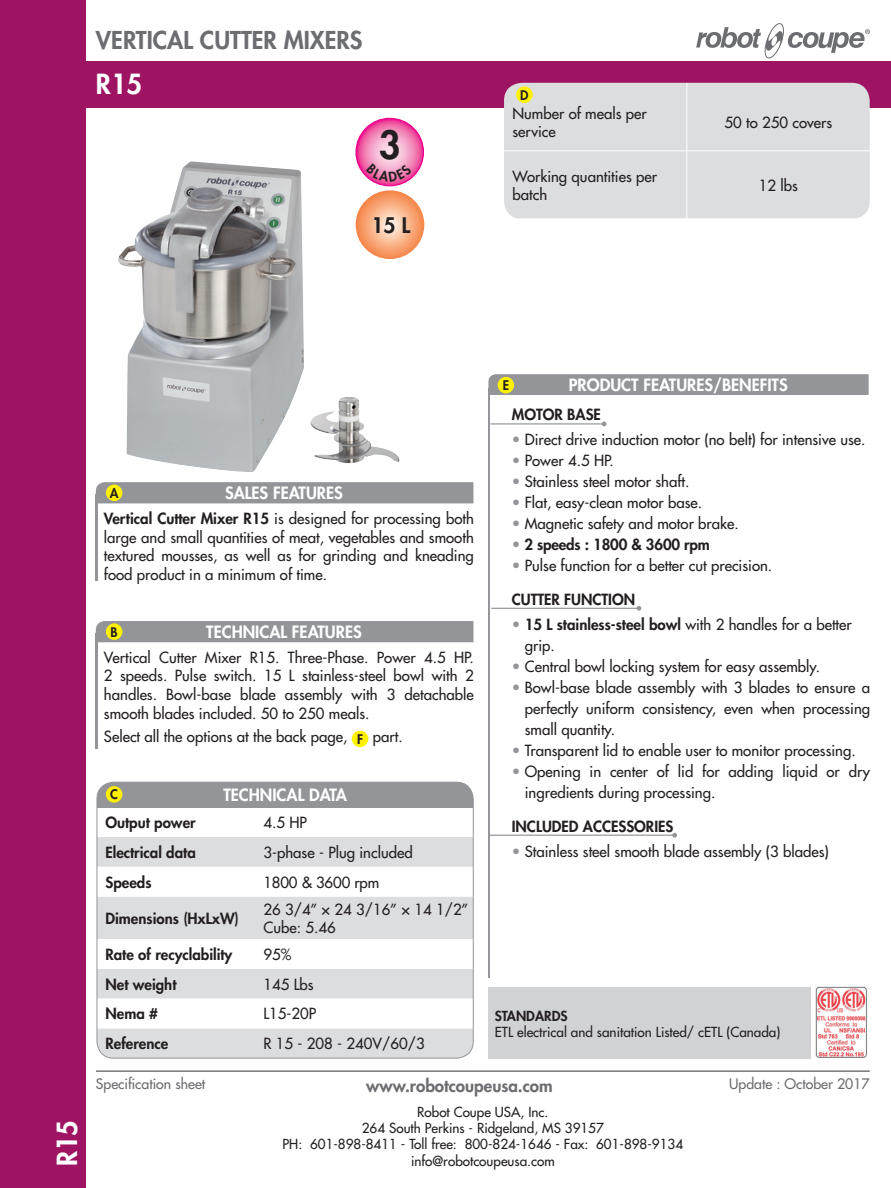
<style>
.page{position:relative;width:891px;height:1188px;background:#fff}
.page>*{position:absolute;margin:0;border:0;box-sizing:border-box;transform-origin:0 0}
.t1{font:800 37.95px "Futura";color:#231f20}
.t2{font:800 27px "Futura";color:#fff}
.t3{font:800 24px "Futura";color:#6c6d70}
.t4{font:800 20.85px "Futura";color:#231f20}
.t5{font:800 16.95px "Futura";color:#6c6d70}
.t6{font:800 16.5px "Futura";color:#fff}
.t7{font:15px/18.8px "Futura";color:#231f20}
.t8{font:800 15px "Futura";color:#231f20}
.t9{font:14.1px "Futura";color:#6c6d70}
.t10{font:13.5px/16.2px "Futura";color:#231f20;text-align:center}
.t11{font:800 13.5px "Futura";color:#231f20}
.t12{font:800 12.9px "Futura";color:#231f20}
.s1{color:#939598}
.s2{font-weight:400;color:#939598}
.s3{font-weight:800}
</style>
<div class="page">
<div style="left:0;top:0;width:85px;height:1188px;background:#9e1462"></div>
<div style="left:63px;top:61px;width:828px;height:46px;background:#9e1462"></div>
<svg style="left:696px;top:23px;width:174px;height:35px"></svg>
<div style="left:504px;top:83px;width:366px;height:136px;background:#dcdddf"></div>
<hr style="left:687px;top:83px;width:1px;height:68px;background:#fff">
<hr style="left:504px;top:151px;width:183px;height:1px;background:#fff">
<hr style="left:687px;top:151px;width:183px;height:1px;background:#fff">
<hr style="left:687px;top:151px;width:1px;height:68px;background:#fff">
<div style="left:516px;top:86px;width:17px;height:17px;background:#fff101;border-radius:50%"></div>
<div style="left:488px;top:374px;width:381px;height:21px;background:#939598"></div>
<div style="left:498px;top:377px;width:16px;height:16px;background:#fff101;border-radius:50%"></div>
<hr style="left:491px;top:608px;width:148px;height:1px;background:#939598">
<svg style="left:637px;top:606px;width:4px;height:5px"></svg>
<hr style="left:490px;top:835px;width:185px;height:1px;background:#939598">
<svg style="left:672px;top:833px;width:5px;height:5px"></svg>
<hr style="left:490px;top:423px;width:114px;height:2px;background:#939598">
<svg style="left:602px;top:422px;width:4px;height:4px"></svg>
<svg style="left:356px;top:118px;width:67px;height:68px;background:#f285ba"></svg>
<div style="left:355px;top:118px;width:69px;height:68px;border:1px solid #ed028c;border-radius:50%"></div>
<img style="left:310px;top:397px;width:90px;height:66px">
<svg style="left:356px;top:190px;width:68px;height:69px;background:#f8ab7e"></svg>
<hr style="left:96px;top:494px;width:2px;height:87px;background:#939598">
<div style="left:96px;top:482px;width:377px;height:21px;background:#939598"></div>
<div style="left:106px;top:485px;width:16px;height:16px;background:#fff101;border-radius:50%"></div>
<hr style="left:96px;top:633px;width:2px;height:116px;background:#939598">
<div style="left:352px;top:731px;width:16px;height:16px;background:#fff101;border-radius:50%"></div>
<div style="left:96px;top:621px;width:377px;height:21px;background:#939598"></div>
<div style="left:106px;top:623px;width:16px;height:17px;background:#fff101;border-radius:50%"></div>
<div style="left:97px;top:782px;width:376px;height:25px;background:#939598"></div>
<div style="left:97px;top:837px;width:376px;height:221px;background:#dcdddf"></div>
<svg style="left:99px;top:867px;width:373px;height:161px"></svg>
<div style="left:97px;top:782px;width:377px;height:277px;border:1px solid #939598;border-radius:17px"></div>
<div style="left:106px;top:786px;width:16px;height:17px;background:#fff101;border-radius:50%"></div>
<img style="left:118px;top:162px;width:186px;height:310px">
<hr style="left:96px;top:1070px;width:774px;height:2px;background:#6c6d70">
<div style="left:488px;top:987px;width:323px;height:72px;background:#d1d2d4"></div>
<img style="left:815px;top:986px;width:52px;height:72px">
<hr style="left:488px;top:388px;width:2px;height:590px;background:#939598">
<svg style="left:366px;top:164px;width:46px;height:18px"></svg>
<h3 class="t3" style="left:96px;top:25px;width:268px">VERTICAL CUTTER MIXERS</h3>
<h2 class="t2" style="left:96px;top:67px;width:48px">R15</h2>
<h1 class="t1" style="left:379px;top:121px;width:23px">3</h1>
<h3 class="t4" style="left:372px;top:212px;width:40px">15 L</h3>
<p class="t12" style="left:520px;top:87px;width:10px">D</p>
<p class="t7" style="left:513px;top:105px;width:136px;line-height:18px">Number of meals per service</p>
<p class="t7" style="left:724px;top:113px;width:109px">50 to 250 covers</p>
<p class="t7" style="left:513px;top:167px;width:146px;line-height:18px">Working quantities per batch</p>
<p class="t7" style="left:759px;top:176px;width:41px">12 lbs</p>
<h2 class="t2" style="left:50px;top:1166px;width:48px;rotate:-90deg">R15</h2>
<p class="t12" style="left:503px;top:377px;width:8px">E</p>
<p class="t6" style="left:569px;top:375px;width:220px">PRODUCT FEATURES/BENEFITS</p>
<p class="t8" style="left:512px;top:405px;width:91px">MOTOR BASE</p>
<p class="t7" style="left:512px;top:431px;width:355px"><span class="s1">•</span> Direct drive induction motor (no belt) for intensive use.</p>
<p class="t7" style="left:512px;top:452px;width:104px"><span class="s1">•</span> Power 4.5 HP.</p>
<p class="t7" style="left:512px;top:473px;width:179px"><span class="s1">•</span> Stainless steel motor shaft.</p>
<p class="t7" style="left:512px;top:494px;width:192px"><span class="s1">•</span> Flat, easy-clean motor base.</p>
<p class="t7" style="left:512px;top:515px;width:228px"><span class="s1">•</span> Magnetic safety and motor brake.</p>
<p class="t8" style="left:512px;top:535px;width:200px"><span class="s2">•</span> 2 speeds : 1800 &amp; 3600 rpm</p>
<p class="t7" style="left:512px;top:557px;width:262px"><span class="s1">•</span> Pulse function for a better cut precision.</p>
<p class="t8" style="left:512px;top:590px;width:125px">CUTTER FUNCTION</p>
<p class="t7" style="left:525px;top:614px;width:329px;line-height:21px;text-indent:-13px"><span class="s1">•</span> <span class="s3">15 L stainless-steel bowl</span> with 2 handles for a better grip.</p>
<p class="t7" style="left:512px;top:658px;width:310px"><span class="s1">•</span> Central bowl locking system for easy assembly.</p>
<p class="t7" style="left:525px;top:677px;width:347px;line-height:21px;text-align:justify;text-indent:-13px"><span class="s1">•</span> Bowl-base blade assembly with 3 blades to ensure a perfectly uniform consistency, even when processing small quantity.</p>
<p class="t7" style="left:512px;top:742px;width:346px"><span class="s1">•</span> Transparent lid to enable user to monitor processing.</p>
<p class="t7" style="left:525px;top:761px;width:347px;line-height:21px;text-indent:-13px"><span class="s1">•</span> Opening in center of lid for adding liquid or dry ingredients during processing.</p>
<p class="t8" style="left:512px;top:817px;width:163px">INCLUDED ACCESSORIES</p>
<p class="t7" style="left:512px;top:843px;width:319px"><span class="s1">•</span> Stainless steel smooth blade assembly (3 blades)</p>
<p class="t12" style="left:110px;top:485px;width:10px">A</p>
<p class="t6" style="left:225px;top:483px;width:119px">SALES FEATURES</p>
<p class="t7" style="left:104px;top:509px;width:371px;text-align:justify"><span class="s3">Vertical Cutter Mixer R15</span> is designed for processing both large and small quantities of meat, vegetables and smooth textured mousses, as well as for grinding and kneading food product in a minimum of time.</p>
<p class="t12" style="left:111px;top:624px;width:9px">B</p>
<p class="t6" style="left:206px;top:622px;width:157px">TECHNICAL FEATURES</p>
<p class="t7" style="left:104px;top:648px;width:371px;text-align:justify">Vertical Cutter Mixer R15. Three-Phase. Power 4.5 HP.<br>2 speeds. Pulse switch. 15 L stainless-steel bowl with 2 handles. Bowl-base blade assembly with 3 detachable smooth blades included. 50 to 250 meals.</p>
<p class="t7" style="left:104px;top:727px;width:300px">Select all the options at the back page, <sub>F</sub> part.</p>
<p class="t6" style="left:223px;top:785px;width:125px">TECHNICAL DATA</p>
<p class="t12" style="left:110px;top:786px;width:9px">C</p>
<p class="t8" style="left:105px;top:813px;width:92px">Output power</p>
<p class="t7" style="left:263px;top:813px;width:45px">4.5 HP</p>
<p class="t8" style="left:105px;top:843px;width:92px">Electrical data</p>
<p class="t7" style="left:263px;top:843px;width:151px">3-phase - Plug included</p>
<p class="t8" style="left:105px;top:873px;width:48px">Speeds</p>
<p class="t7" style="left:263px;top:873px;width:117px">1800 &amp; 3600 rpm</p>
<p class="t8" style="left:105px;top:909px;width:135px">Dimensions (HxLxW)</p>
<p class="t7" style="left:263px;top:900px;width:206px;line-height:18px">26 3/4” × 24 3/16” × 14 1/2”<br>Cube: 5.46</p>
<p class="t8" style="left:105px;top:945px;width:128px">Rate of recyclability</p>
<p class="t7" style="left:263px;top:945px;width:29px">95%</p>
<p class="t8" style="left:105px;top:975px;width:73px">Net weight</p>
<p class="t7" style="left:263px;top:975px;width:52px">145 Lbs</p>
<p class="t8" style="left:105px;top:1004px;width:54px">Nema #</p>
<p class="t7" style="left:263px;top:1005px;width:54px">L15-20P</p>
<p class="t8" style="left:105px;top:1034px;width:64px">Reference</p>
<p class="t7" style="left:263px;top:1034px;width:163px">R 15 - 208 - 240V/60/3</p>
<p class="t11" style="left:495px;top:1008px;width:74px">STANDARDS</p>
<p class="t10" style="left:495px;top:1024px;width:287px">ETL electrical and sanitation Listed/ cETL (Canada)</p>
<p class="t5" style="left:366px;top:1075px;width:188px">www.robotcoupeusa.com</p>
<p class="t10" style="left:283px;top:1104px;width:402px">Robot Coupe USA, Inc.<br>264 South Perkins - Ridgeland, MS 39157<br>PH: 601-898-8411 - Toll free: 800-824-1646 - Fax: 601-898-9134 info@robotcoupeusa.com</p>
<p class="t9" style="left:96px;top:1075px;width:111px">Specification sheet</p>
<p class="t9" style="left:729px;top:1075px;width:142px">Update : October 2017</p>
</div>
